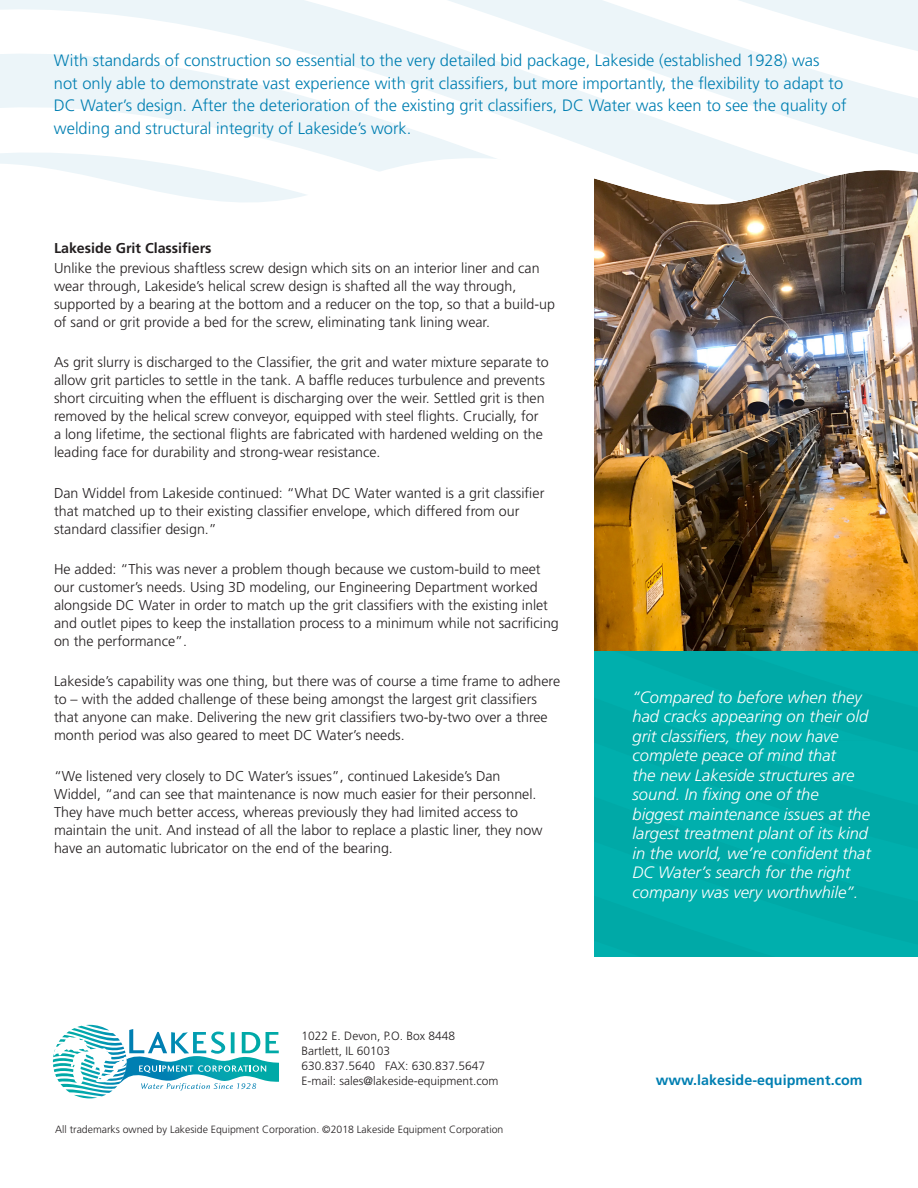
<style>
.page{position:relative;width:918px;height:1188px;background:#fff}
.page>*{position:absolute;margin:0;border:0;box-sizing:border-box;transform-origin:0 0}
.t1{font:300 16.5px/22.5px "Frutiger LT Std";color:#007fb2}
.t2{font:italic 300 16.5px/19.5px "Frutiger LT Std";color:#fff}
.t3{font:300 14.25px/18px "Frutiger LT Std";color:#231f20}
.Sub_Heading{font:700 14.25px "Frutiger LT Std";letter-spacing:.005em;color:#007fb2}
.t4{font:700 14.25px "Frutiger LT Std";color:#231f20}
.Body_Copy{font:300 12px "Frutiger LT Std";color:#231f20}
.Body_Copy-2{font:300 10.5px "Frutiger LT Std";color:#231f20}
</style>
<div class="page">
<div style="left:594px;top:650px;width:324px;height:307px;background:#00afad"></div>
<svg style="left:53px;top:1025px;width:226px;height:73px"></svg>
<img style="left:594px;top:227px;width:324px;height:423px">
<svg style="left:0;top:0;width:918px;height:119px;fill:#f2f8fb"></svg>
<svg style="left:0;top:65px;width:875px;height:54px;fill:#ecf5f9"></svg>
<svg style="left:0;top:119px;width:918px;height:106px"></svg>
<p class="t1" style="left:54px;top:50px;width:794px">With standards of construction so essential to the very detailed bid package, Lakeside (established 1928) was not only able to demonstrate vast experience with grit classifiers, but more importantly, the flexibility to adapt to DC Water’s design. After the deterioration of the existing grit classifiers, DC Water was keen to see the quality of welding and structural integrity of Lakeside’s work.</p>
<p class="t4" style="left:54px;top:240px;width:159px">Lakeside Grit Classifiers</p>
<p class="t3" style="left:54px;top:259px;width:503px">Unlike the previous shaftless screw design which sits on an interior liner and can wear through, Lakeside’s helical screw design is shafted all the way through, supported by a bearing at the bottom and a reducer on the top, so that a build-up of sand or grit provide a bed for the screw, eliminating tank lining wear.</p>
<p class="t3" style="left:54px;top:354px;width:496px">As grit slurry is discharged to the Classifier, the grit and water mixture separate to allow grit particles to settle in the tank. A baffle reduces turbulence and prevents short circuiting when the effluent is discharging over the weir. Settled grit is then removed by the helical screw conveyor, equipped with steel flights. Crucially, for a long lifetime, the sectional flights are fabricated with hardened welding on the leading face for durability and strong-wear resistance.</p>
<p class="t3" style="left:54px;top:484px;width:492px">Dan Widdel from Lakeside continued: “What DC Water wanted is a grit classifier that matched up to their existing classifier envelope, which differed from our standard classifier design.”</p>
<p class="t3" style="left:54px;top:560px;width:506px">He added: “This was never a problem though because we custom-build to meet our customer’s needs. Using 3D modeling, our Engineering Department worked alongside DC Water in order to match up the grit classifiers with the existing inlet and outlet pipes to keep the installation process to a minimum while not sacrificing on the performance”.</p>
<p class="t3" style="left:54px;top:673px;width:508px">Lakeside’s capability was one thing, but there was of course a time frame to adhere to – with the added challenge of these being amongst the largest grit classifiers that anyone can make. Delivering the new grit classifiers two-by-two over a three month period was also geared to meet DC Water’s needs.</p>
<p class="t3" style="left:54px;top:767px;width:490px">“We listened very closely to DC Water’s issues”, continued Lakeside’s Dan Widdel, “and can see that maintenance is now much easier for their personnel.<br>They have much better access, whereas previously they had limited access to maintain the unit. And instead of all the labor to replace a plastic liner, they now have an automatic lubricator on the end of the bearing.</p>
<p class="t2" style="left:633px;top:688px;width:240px">“Compared to before when they had cracks appearing on their old grit classifiers, they now have complete peace of mind that<br>the new Lakeside structures are sound. In fixing one of the biggest maintenance issues at the largest treatment plant of its kind in the world, we’re confident that<br>DC Water’s search for the right company was very worthwhile”.</p>
<p class="Body_Copy" style="left:302px;top:1029px;width:155px">1022 E. Devon, P.O. Box 8448</p>
<p class="Body_Copy" style="left:302px;top:1044px;width:90px">Bartlett, IL 60103</p>
<p class="Body_Copy" style="left:302px;top:1059px;width:185px">630.837.5640 FAX: 630.837.5647</p>
<p class="Body_Copy" style="left:302px;top:1074px;width:198px">E-mail: sales@lakeside-equipment.com</p>
<p class="Sub_Heading" style="left:656px;top:1072px;width:208px">www.lakeside-equipment.com</p>
<p class="Body_Copy-2" style="left:55px;top:1123px;width:450px">All trademarks owned by Lakeside Equipment Corporation. ©2018 Lakeside Equipment Corporation</p>
</div>
